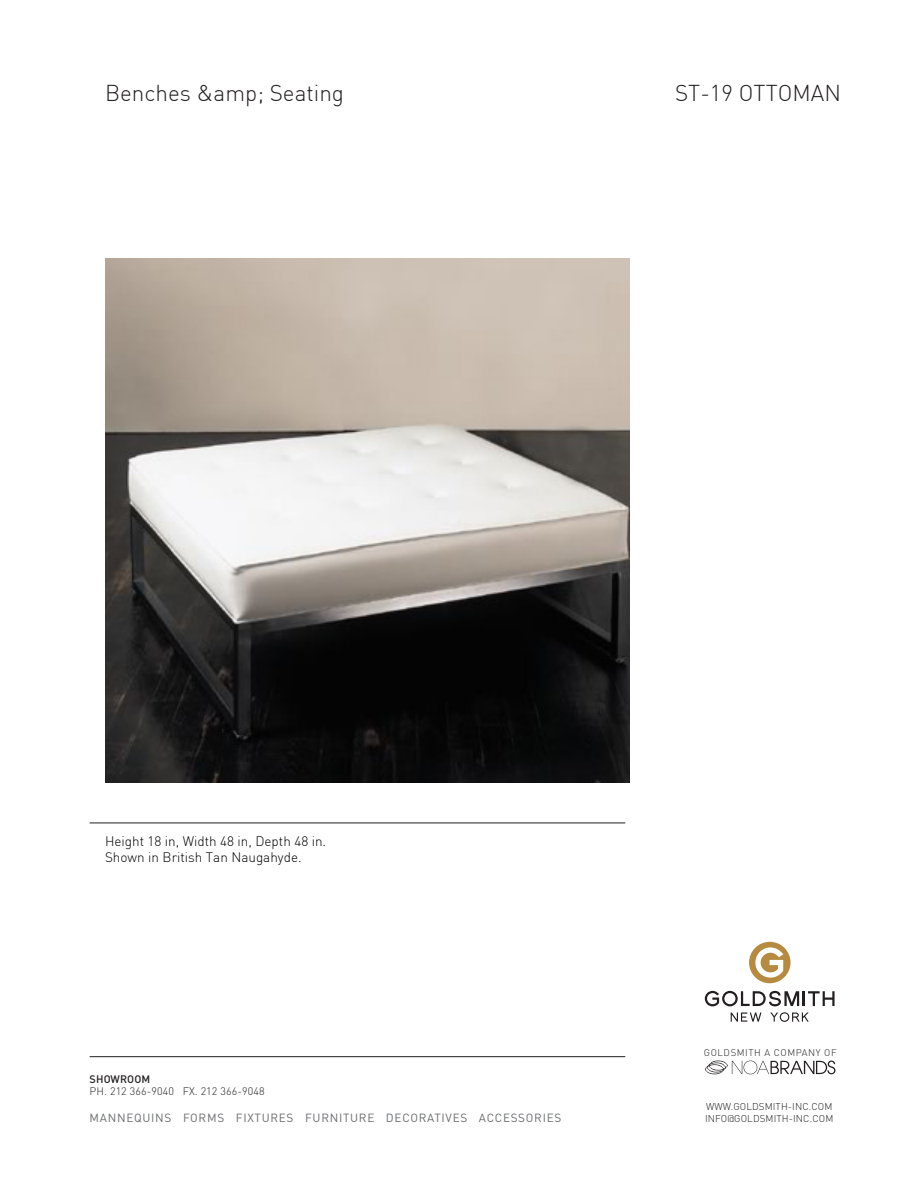
<style>
.page{position:relative;width:918px;height:1188px;background:#fff}
.page>*{position:absolute;margin:0;border:0;box-sizing:border-box;transform-origin:0 0}
.t1{font:300 22.5px "DIN Pro";color:#231f20}
.t2{font:300 13.5px/16.2px "DIN Pro";color:#000}
.t3{font:11.7px "DIN";letter-spacing:.06em;color:#6c6d70}
.t4{font:300 10.8px "DIN";letter-spacing:.01em;color:#231f20}
.t5{font:500 10.8px "DIN";letter-spacing:.01em;color:#231f20}
.t6{font:300 9.75px "DIN";letter-spacing:.01em;color:#231f20}
.t7{font:300 9.6px "DIN";letter-spacing:.06em;color:#231f20}
</style>
<div class="page">
<hr style="left:90px;top:823px;width:535px;height:1px;background:#231f20">
<hr style="left:90px;top:1056px;width:535px;height:1px;background:#231f20">
<div style="left:749px;top:942px;width:42px;height:41px;background:#b68b41;border-radius:50%"></div>
<svg style="left:705px;top:991px;width:130px;height:15px"></svg>
<svg style="left:731px;top:1013px;width:30px;height:9px"></svg>
<svg style="left:770px;top:1012px;width:39px;height:10px"></svg>
<svg style="left:755px;top:947px;width:28px;height:31px"></svg>
<svg style="left:705px;top:1061px;width:130px;height:13px"></svg>
<img style="left:105px;top:258px;width:525px;height:525px">
<h1 class="t1" style="left:105px;top:83px;width:241px">Benches &amp;amp; Seating</h1>
<h1 class="t1" style="left:675px;top:83px;width:168px">ST-19 OTTOMAN</h1>
<p class="t2" style="left:105px;top:834px;width:223px">Height 18 in, Width 48 in, Depth 48 in.<br>Shown in British Tan Naugahyde.</p>
<p class="t5" style="left:90px;top:1072px;width:62px">SHOWROOM</p>
<p class="t4" style="left:90px;top:1085px;width:177px">PH. 212 366-9040 FX. 212 366-9048</p>
<p class="t3" style="left:90px;top:1110px;width:473px">MANNEQUINS FORMS FIXTURES FURNITURE DECORATIVES ACCESSORIES</p>
<p class="t7" style="left:704px;top:1047px;width:134px">GOLDSMITH A COMPANY OF</p>
<p class="t6" style="left:706px;top:1100px;width:128px">WWW.GOLDSMITH-INC.COM</p>
<p class="t6" style="left:705px;top:1112px;width:130px">INFO@GOLDSMITH-INC.COM</p>
</div>
